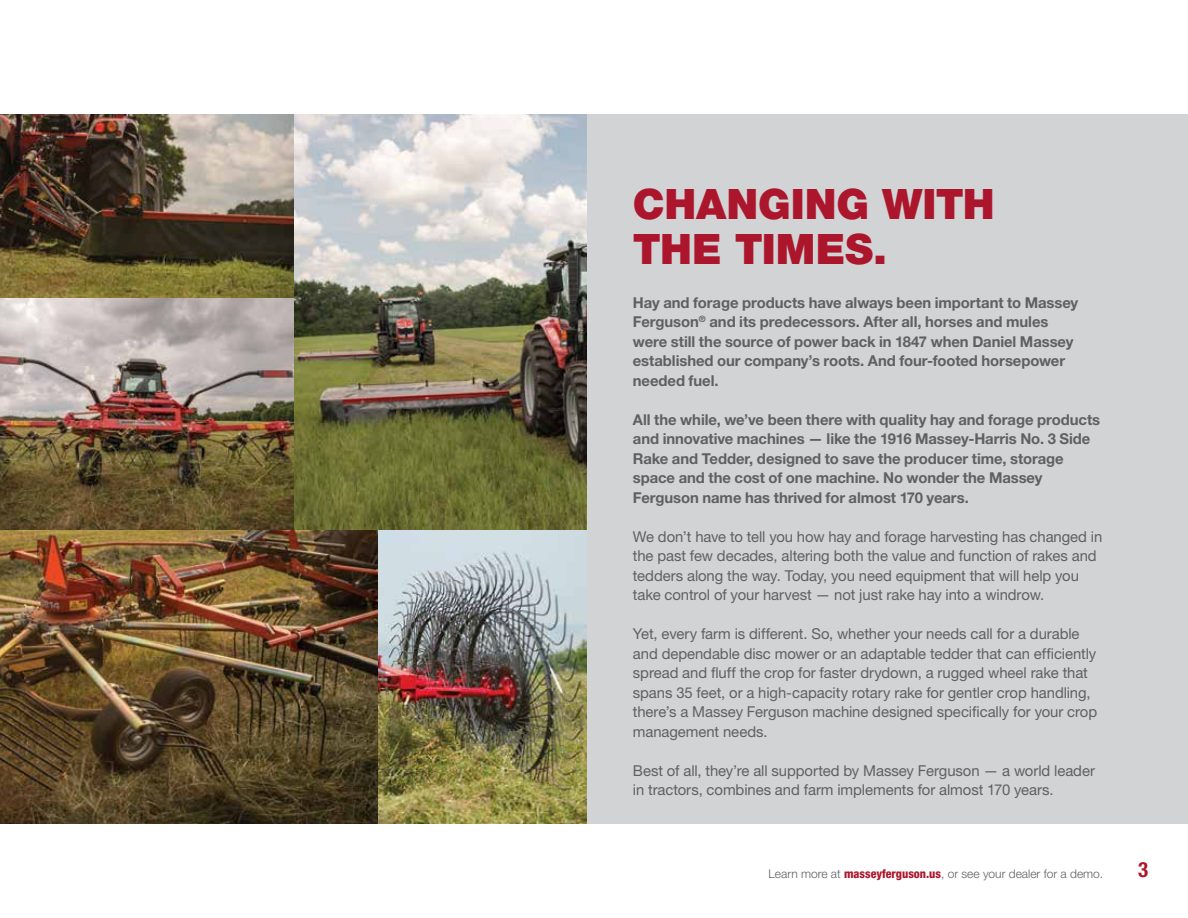
<style>
.page{position:relative;width:1188px;height:918px;background:#fff}
.page>*{position:absolute;margin:0;border:0;box-sizing:border-box;transform-origin:0 0}
.t1{font:900 42px/45px "Helvetica Neue LT Std";letter-spacing:-.005em;color:#ac162c}
.t2{font:700 condensed 21px "Helvetica Neue LT Std";color:#ac162c}
.t3{font:15px/19.5px "Helvetica Neue LT Std";letter-spacing:-.005em;color:#5f6062}
.t4{font:700 15px/19.5px "Helvetica Neue LT Std";letter-spacing:-.005em;color:#5f6062}
.t5{font:300 12px "Helvetica Neue LT Std";color:#5f6062}
.s1{font-weight:800;font-stretch:condensed;color:#ac162c}
</style>
<div class="page">
<div style="left:0;top:114px;width:1188px;height:710px;background:#d1d3d4"></div>
<img style="left:0;top:529px;width:378px;height:295px">
<img style="left:378px;top:529px;width:209px;height:295px">
<img style="left:293px;top:114px;width:294px;height:415px">
<img style="left:0;top:114px;width:293px;height:185px">
<img style="left:0;top:299px;width:293px;height:230px">
<h1 class="t1" style="left:633px;top:181px;width:363px">CHANGING WITH<br>THE TIMES.</h1>
<p class="t4" style="left:633px;top:292px;width:447px">Hay and forage products have always been important to Massey Ferguson<sup>®</sup> and its predecessors. After all, horses and mules were still the source of power back in 1847 when Daniel Massey established our company’s roots. And four-footed horsepower needed fuel.</p>
<p class="t4" style="left:633px;top:409px;width:469px">All the while, we’ve been there with quality hay and forage products and innovative machines — like the 1916 Massey-Harris No. 3 Side Rake and Tedder, designed to save the producer time, storage space and the cost of one machine. No wonder the Massey Ferguson name has thrived for almost 170 years.</p>
<p class="t3" style="left:633px;top:526px;width:471px">We don’t have to tell you how hay and forage harvesting has changed in the past few decades, altering both the value and function of rakes and tedders along the way. Today, you need equipment that will help you take control of your harvest — not just rake hay into a windrow.</p>
<p class="t3" style="left:633px;top:624px;width:466px">Yet, every farm is different. So, whether your needs call for a durable and dependable disc mower or an adaptable tedder that can efficiently spread and fluff the crop for faster drydown, a rugged wheel rake that spans 35 feet, or a high-capacity rotary rake for gentler crop handling, there’s a Massey Ferguson machine designed specifically for your crop management needs.</p>
<p class="t3" style="left:633px;top:760px;width:464px">Best of all, they’re all supported by Massey Ferguson — a world leader in tractors, combines and farm implements for almost 170 years.</p>
<p class="t5" style="left:768px;top:866px;width:336px">Learn more at <span class="s1">masseyferguson.us</span>, or see your dealer for a demo.</p>
<h2 class="t2" style="left:1138px;top:857px;width:12px">3</h2>
</div>
